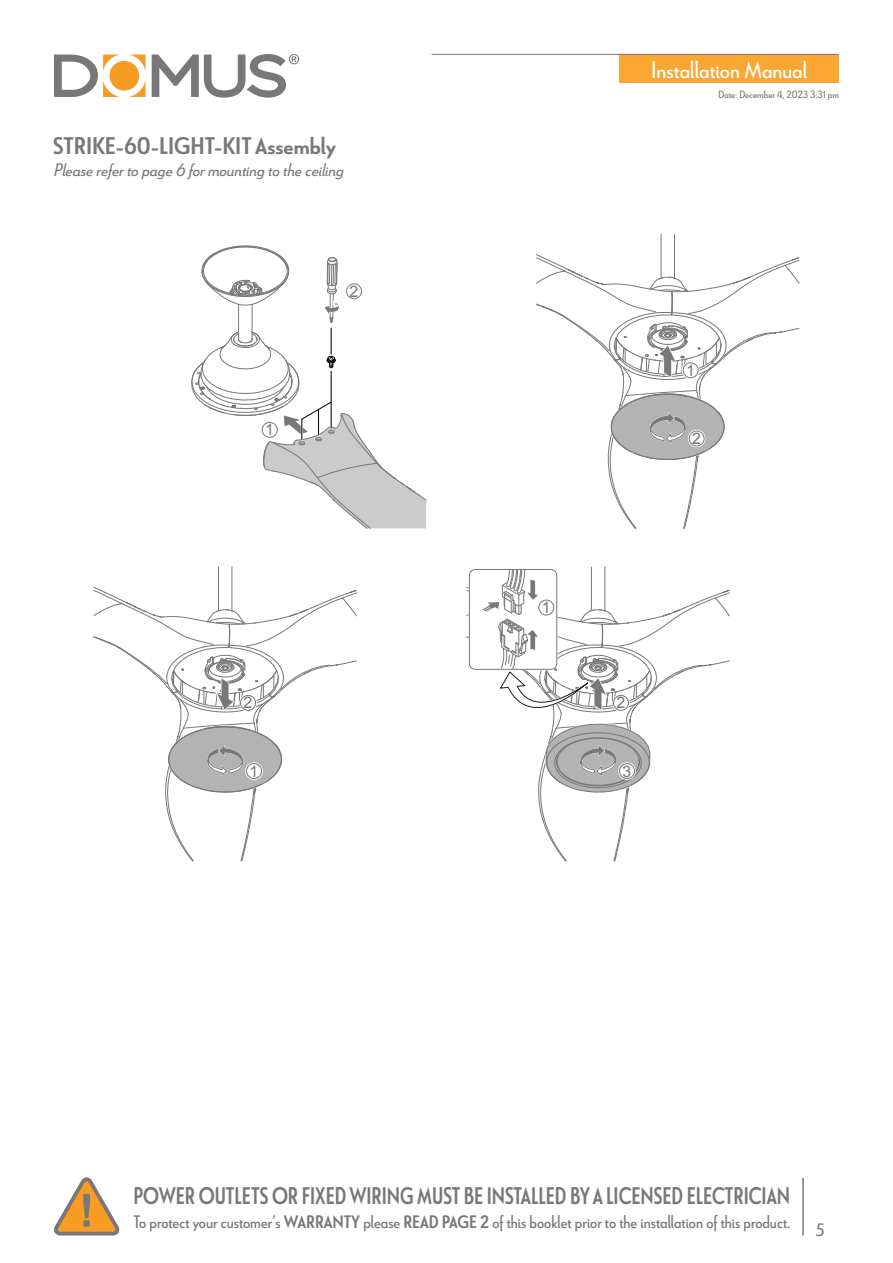
<style>
.page{position:relative;width:893px;height:1263px;background:#fff}
.page>*{position:absolute;margin:0;border:0;box-sizing:border-box;transform-origin:0 0}
.t1{font:700 24px "Le Havre";color:#787779;scale:.83 1}
.t2{font:700 24px "Le Havre";color:#787779}
.t3{font:24px "Le Havre";color:#fff}
.t4{font:18px "Le Havre";color:#787779;scale:.95 1}
.t5{font:italic 18px "Le Havre";color:#787779}
.t6{font:18px "Le Havre";color:#787779}
.t7{font:15.9px "Arial";color:#787779}
.t8{font:10.5px "Le Havre";color:#787779}
.s1{font-weight:700}
</style>
<div class="page">
<svg style="left:54px;top:1177px;width:65px;height:58px"></svg>
<div style="left:619px;top:54px;width:220px;height:28px;background:#faa633"></div>
<hr style="left:431px;top:54px;width:408px;height:1px;background:#787779">
<svg style="left:152px;top:54px;width:147px;height:44px"></svg>
<svg style="left:54px;top:55px;width:66px;height:42px"></svg>
<svg style="left:129px;top:55px;width:17px;height:16px"></svg>
<svg style="left:129px;top:80px;width:17px;height:17px"></svg>
<div style="left:109px;top:61px;width:30px;height:30px;background:#f89b24;border-radius:50%"></div>
<svg style="left:93px;top:234px;width:707px;height:628px"></svg>
<div style="left:537px;top:599px;width:18px;height:17px;border:3px solid #fff;border-radius:50%"></div>
<div style="left:539px;top:600px;width:15px;height:15px;background:#fff;border-radius:50%"></div>
<div style="left:538px;top:600px;width:16px;height:15px;border:1px solid #787779;border-radius:50%"></div>
<div style="left:612px;top:694px;width:18px;height:18px;border:3px solid #fff;border-radius:50%"></div>
<div style="left:613px;top:695px;width:15px;height:15px;background:#fff;border-radius:50%"></div>
<div style="left:613px;top:695px;width:16px;height:16px;border:1px solid #787779;border-radius:50%"></div>
<div style="left:618px;top:762px;width:18px;height:18px;border:3px solid #fff;border-radius:50%"></div>
<div style="left:619px;top:763px;width:15px;height:15px;background:#fff;border-radius:50%"></div>
<div style="left:619px;top:763px;width:16px;height:16px;border:1px solid #787779;border-radius:50%"></div>
<h1 class="t2" style="left:53px;top:131px;width:284px">STRIKE-60-LIGHT-KIT Assembly</h1>
<p class="t5" style="left:53px;top:159px;width:291px">Please refer to page 6 for mounting to the ceiling</p>
<p class="t7" style="left:265px;top:419px;width:10px">1</p>
<p class="t7" style="left:350px;top:281px;width:10px">2</p>
<p class="t7" style="left:244px;top:692px;width:10px">2</p>
<p class="t7" style="left:250px;top:761px;width:10px">1</p>
<h1 class="t3" style="left:651px;top:55px;width:158px">Installation Manual</h1>
<p class="t8" style="left:718px;top:88px;width:122px">Date: December 4, 2023 3:31 pm</p>
<p class="t7" style="left:542px;top:597px;width:10px">1</p>
<p class="t7" style="left:686px;top:360px;width:10px">1</p>
<p class="t7" style="left:692px;top:428px;width:10px">2</p>
<p class="t7" style="left:617px;top:692px;width:10px">2</p>
<p class="t7" style="left:623px;top:761px;width:10px">3</p>
<h1 class="t1" style="left:134px;top:1181px;width:793px">POWER OUTLETS OR FIXED WIRING MUST BE INSTALLED BY A LICENSED ELECTRICIAN</h1>
<p class="t4" style="left:134px;top:1211px;width:693px">To protect your customer’s <span class="s1">WARRANTY</span> please <span class="s1">READ PAGE 2</span> of this booklet prior to the installation of this product.</p>
<p class="t6" style="left:816px;top:1219px;width:10px">5</p>
</div>
